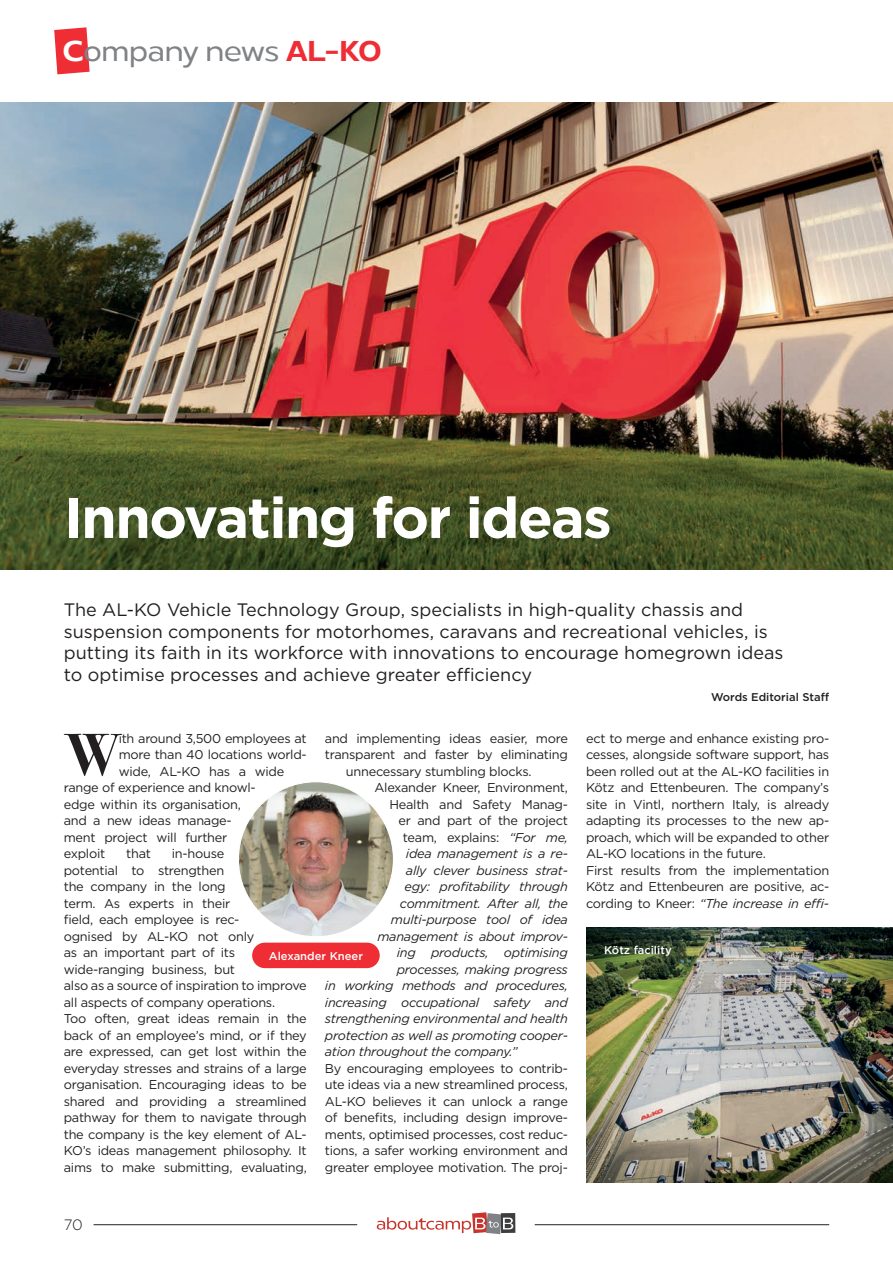
<style>
.page{position:relative;width:893px;height:1263px;background:#fff}
.page>*{position:absolute;margin:0;border:0;box-sizing:border-box;transform-origin:0 0}
.t1{font:700 60.45px "Bodoni Svty Two ITCTT";color:#231f20}
.t2{font:700 57px "Gotham";letter-spacing:-.03em;color:#fff}
.t3{font:28.5px "Radiate Sans";letter-spacing:-.005em;color:#808285}
.t4{font:18px/21.6px "Gotham";color:#231f20}
.t5{font:300 15px "Gotham";color:#231f20}
.t6{font:12.75px/16.5px "Gotham";letter-spacing:-.02em;color:#231f20;text-align:justify}
.t7{font:italic 12.75px "Gotham";letter-spacing:-.02em;color:#231f20}
.t8{font:500 11.25px "Gotham";color:#fff}
.t9{font:500 11.25px "Gotham";color:#231f20}
.s1{font-weight:600;color:#fff}
.s2{font-weight:600;color:#ee2d34}
.s3{font-style:italic}
</style>
<div class="page">
<svg style="left:513px;top:1213px;width:2px;height:20px"></svg>
<svg style="left:377px;top:1212px;width:136px;height:22px"></svg>
<hr style="left:94px;top:1224px;width:263px;height:1px;background:#231f20">
<hr style="left:535px;top:1224px;width:294px;height:1px;background:#231f20">
<img style="left:0;top:102px;width:893px;height:468px">
<svg style="left:54px;top:27px;width:36px;height:47px;background:#f04c52"></svg>
<img style="left:238px;top:782px;width:155px;height:155px;border-radius:77px">
<div style="left:252px;top:943px;width:128px;height:25px;background:#ee2d34;border-radius:13px"></div>
<img style="left:586px;top:927px;width:307px;height:255px">
<p class="t3" style="left:63px;top:31px;width:320px"><span class="s1">C</span>ompany news <span class="s2">AL-KO</span></p>
<p class="t2" style="left:64px;top:480px;width:549px">Innovating for ideas</p>
<p class="t4" style="left:64px;top:598px;width:721px">The AL-KO Vehicle Technology Group, specialists in high-quality chassis and suspension components for motorhomes, caravans and recreational vehicles, is putting its faith in its workforce with innovations to encourage homegrown ideas to optimise processes and achieve greater efficiency</p>
<p class="t9" style="left:711px;top:689px;width:120px">Words Editorial Staff</p>
<p class="t6" style="left:586px;top:729px;width:245px">ect to merge and enhance existing pro&shy;cesses, alongside software support, has been rolled out at the AL-KO facilities in Kötz and Ettenbeuren. The company’s site in Vintl, northern Italy, is already adapting its processes to the new ap&shy;proach, which will be expanded to other AL-KO locations in the future.</p>
<p class="t6" style="left:586px;top:861px;width:245px">First results from the implementation Kötz and Ettenbeuren are positive, ac&shy;cording to Kneer: <span class="s3">“The increase in effi-</span></p>
<p class="t6" style="left:325px;top:729px;width:245px">and implementing ideas easier, more</p>
<p class="t6" style="left:325px;top:746px;width:245px">transparent and faster by eliminating</p>
<p class="t6" style="left:346px;top:762px;width:187px">unnecessary stumbling blocks.</p>
<p class="t6" style="left:374px;top:779px;width:195px">Alexander Kneer, Environment,</p>
<p class="t6" style="left:389px;top:795px;width:180px">Health and Safety Manag-</p>
<p class="t6" style="left:398px;top:812px;width:171px">er and part of the project</p>
<p class="t6" style="left:403px;top:828px;width:166px">team, explains: <span class="s3">“For me,</span></p>
<p class="t7" style="left:406px;top:845px;width:164px">idea management is a re-</p>
<p class="t7" style="left:406px;top:862px;width:164px">ally clever business strat-</p>
<p class="t7" style="left:404px;top:878px;width:165px">egy: profitability through</p>
<p class="t7" style="left:400px;top:895px;width:170px">commitment. After all, the</p>
<p class="t7" style="left:391px;top:911px;width:179px">multi-purpose tool of idea</p>
<p class="t7" style="left:377px;top:928px;width:192px">management is about improv-</p>
<p class="t7" style="left:397px;top:944px;width:173px">ing products, optimising</p>
<p class="t7" style="left:397px;top:961px;width:173px">processes, making progress</p>
<p class="t7" style="left:325px;top:977px;width:245px">in working methods and procedures,</p>
<p class="t7" style="left:325px;top:994px;width:245px">increasing occupational safety and</p>
<p class="t7" style="left:325px;top:1010px;width:245px">strengthening environmental and health</p>
<p class="t7" style="left:325px;top:1027px;width:245px">protection as well as promoting cooper-</p>
<p class="t7" style="left:325px;top:1043px;width:194px">ation throughout the company.”</p>
<p class="t6" style="left:325px;top:1059px;width:245px">By encouraging employees to contrib&shy;ute ideas via a new streamlined process, AL-KO believes it can unlock a range of benefits, including design improve&shy;ments, optimised processes, cost reduc&shy;tions, a safer working environment and greater employee motivation. The proj-</p>
<p class="t6" style="left:119px;top:730px;width:190px">ith around 3,500 employees at</p>
<p class="t6" style="left:119px;top:746px;width:190px">more than 40 locations world-</p>
<p class="t6" style="left:119px;top:763px;width:167px">wide, AL-KO has a wide</p>
<p class="t6" style="left:64px;top:779px;width:194px">range of experience and knowl-</p>
<p class="t6" style="left:64px;top:796px;width:178px">edge within its organisation,</p>
<p class="t6" style="left:64px;top:812px;width:169px">and a new ideas manage-</p>
<p class="t6" style="left:64px;top:829px;width:165px">ment project will further</p>
<p class="t6" style="left:64px;top:845px;width:43px">exploit</p>
<p class="t6" style="left:126px;top:845px;width:26px">that</p>
<p class="t1" style="left:66px;top:705px;width:56px">W</p>
<p class="t6" style="left:64px;top:845px;width:244px;text-align:left;text-indent:108px">in-house<br>potential to strengthen<br>the company in the long<br>term. As experts in their<br>field, each employee is rec-<br>ognised by AL-KO not only<br>as an important part of its wide-ranging business, but<br>also as a source of inspiration to improve all aspects of company operations.</p>
<p class="t6" style="left:64px;top:1010px;width:245px">Too often, great ideas remain in the back of an employee’s mind, or if they are expressed, can get lost within the everyday stresses and strains of a large organisation. Encouraging ideas to be shared and providing a streamlined pathway for them to navigate through the company is the key element of AL-KO’s ideas management philosophy. It aims to make submitting, evaluating,</p>
<p class="t8" style="left:269px;top:948px;width:96px">Alexander Kneer</p>
<p class="t8" style="left:604px;top:943px;width:69px">Kötz facility</p>
<p class="t5" style="left:64px;top:1215px;width:21px">70</p>
</div>
